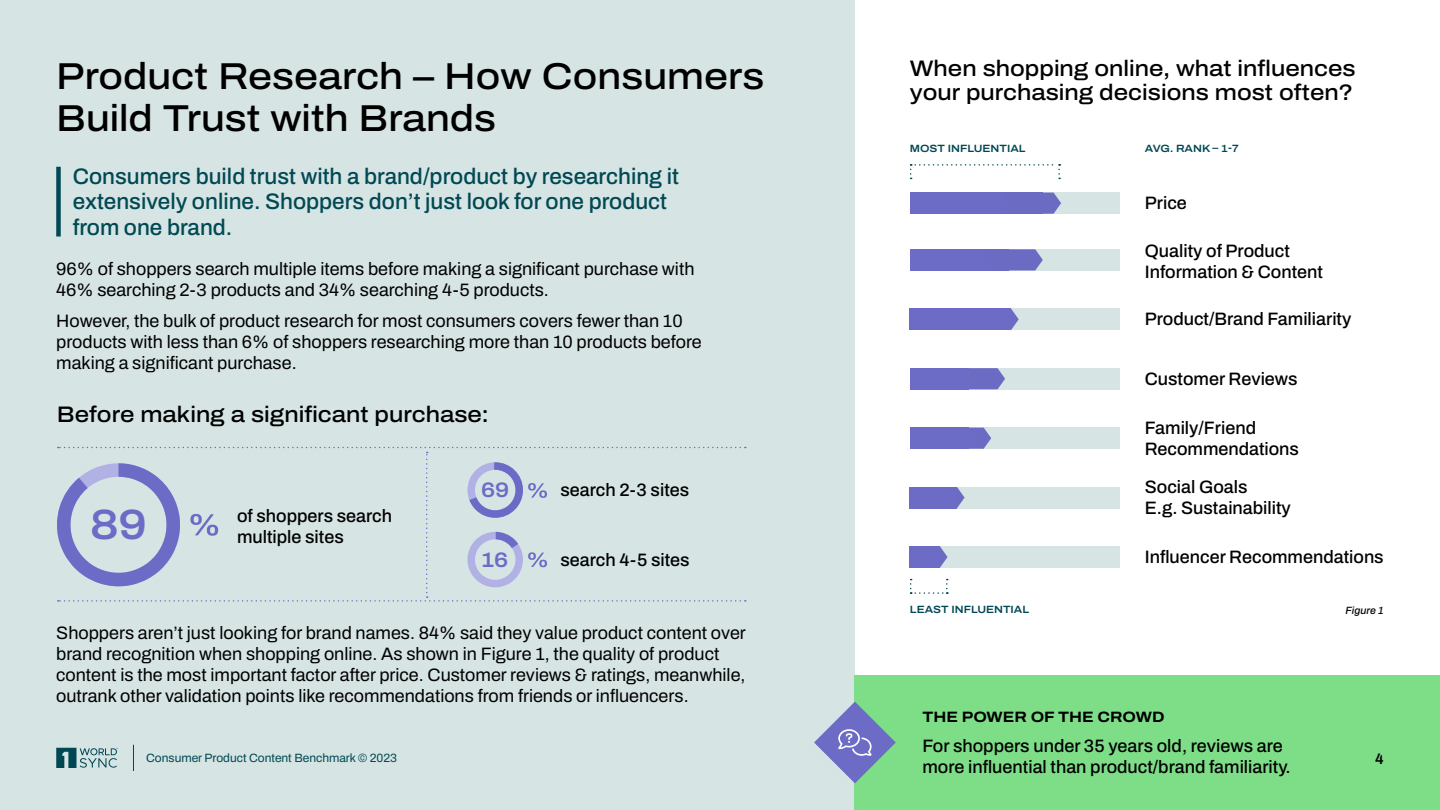
<style>
.page{position:relative;width:1440px;height:810px;background:#fff}
.page>*{position:absolute;margin:0;border:0;box-sizing:border-box;transform-origin:0 0}
.t1{font:600 42.38px "Archivo Semi Expanded";color:#6c6cc7}
.t2{font:500 37.5px/42px "Archivo Semi Expanded";color:#000}
.t3{font:500 22.5px/25.5px "Archivo";color:#004853}
.t4{font:500 22.5px/24px "Archivo Semi Expanded";color:#000}
.t5{font:600 21px "Archivo Semi Expanded";color:#6c6cc7}
.t6{font:18px/21px "Archivo";color:#000}
.t7{font:500 18px/21px "Archivo";color:#000}
.t8{font:700 15px "Archivo Semi Expanded";color:#000}
.t9{font:600 15px "Archivo";color:#000}
.t10{font:12px "Archivo";color:#004853}
.t11{font:600 10.5px "Archivo Semi Expanded";color:#004853}
.t12{font:italic 500 10.5px "Archivo";color:#000}
</style>
<div class="page">
<div style="left:910px;top:368px;width:210px;height:21px;background:#d6e4e3"></div>
<div style="left:910px;top:309px;width:210px;height:21px;background:#d6e4e3"></div>
<div style="left:910px;top:249px;width:210px;height:21px;background:#d6e4e3"></div>
<div style="left:910px;top:193px;width:210px;height:21px;background:#d6e4e3"></div>
<div style="left:0;top:0;width:855px;height:810px;background:#d6e4e3"></div>
<div style="left:910px;top:193px;width:133px;height:21px;background:#6c6cc7"></div>
<div style="left:910px;top:546px;width:210px;height:22px;background:#d6e4e3"></div>
<div style="left:910px;top:487px;width:210px;height:21px;background:#d6e4e3"></div>
<div style="left:910px;top:428px;width:210px;height:21px;background:#d6e4e3"></div>
<div style="left:910px;top:249px;width:99px;height:21px;background:#6c6cc7"></div>
<svg style="left:1011px;top:309px;width:8px;height:21px"></svg>
<svg style="left:969px;top:368px;width:36px;height:21px"></svg>
<svg style="left:957px;top:487px;width:8px;height:21px"></svg>
<svg style="left:940px;top:546px;width:8px;height:22px"></svg>
<svg style="left:969px;top:428px;width:22px;height:21px"></svg>
<div style="left:910px;top:309px;width:101px;height:21px;background:#6c6cc7"></div>
<div style="left:910px;top:368px;width:59px;height:21px;background:#6c6cc7"></div>
<div style="left:910px;top:546px;width:30px;height:22px;background:#6c6cc7"></div>
<div style="left:910px;top:487px;width:47px;height:21px;background:#6c6cc7"></div>
<div style="left:910px;top:428px;width:59px;height:21px;background:#6c6cc7"></div>
<svg style="left:910px;top:579px;width:38px;height:15px"></svg>
<div style="left:855px;top:675px;width:585px;height:135px;background:#7ede88"></div>
<svg style="left:814px;top:702px;width:82px;height:81px"></svg>
<svg style="left:57px;top:447px;width:689px;height:155px"></svg>
<svg style="left:56px;top:748px;width:62px;height:20px"></svg>
<svg style="left:133px;top:745px;width:1px;height:26px"></svg>
<div style="left:56px;top:167px;width:5px;height:70px;background:#004853"></div>
<svg style="left:1043px;top:193px;width:18px;height:21px"></svg>
<svg style="left:910px;top:164px;width:150px;height:15px"></svg>
<svg style="left:1009px;top:249px;width:34px;height:21px"></svg>
<h2 class="t2" style="left:56px;top:55px;width:710px">Product Research – How Consumers<br>Build Trust with Brands</h2>
<p class="t4" style="left:910px;top:56px;width:447px">When shopping online, what influences your purchasing decisions most often?</p>
<p class="t3" style="left:73px;top:163px;width:608px">Consumers build trust with a brand/product by researching it extensively online. Shoppers don’t just look for one product from one brand.</p>
<p class="t6" style="left:56px;top:258px;width:640px">96% of shoppers search multiple items before making a significant purchase with<br>46% searching 2-3 products and 34% searching 4-5 products.</p>
<p class="t6" style="left:56px;top:310px;width:647px">However, the bulk of product research for most consumers covers fewer than 10 products with less than 6% of shoppers researching more than 10 products before making a significant purchase.</p>
<p class="t4" style="left:57px;top:402px;width:433px">Before making a significant purchase:</p>
<h1 class="t1" style="left:90px;top:493px;width:58px">89</h1>
<p class="t7" style="left:237px;top:506px;width:157px">of shoppers search</p>
<p class="t7" style="left:237px;top:527px;width:108px">multiple sites</p>
<p class="t5" style="left:481px;top:475px;width:30px">69</p>
<p class="t7" style="left:560px;top:480px;width:130px">search 2-3 sites</p>
<p class="t5" style="left:481px;top:544px;width:29px">16</p>
<p class="t7" style="left:560px;top:549px;width:131px">search 4-5 sites</p>
<p class="t6" style="left:56px;top:622px;width:691px">Shoppers aren’t just looking for brand names. 84% said they value product content over brand recognition when shopping online. As shown in Figure 1, the quality of product content is the most important factor after price. Customer reviews &amp; ratings, meanwhile, outrank other validation points like recommendations from friends or influencers.</p>
<p class="t10" style="left:146px;top:749px;width:252px">Consumer Product Content Benchmark © 2023</p>
<p class="t11" style="left:910px;top:140px;width:117px">MOST INFLUENTIAL</p>
<p class="t11" style="left:1145px;top:140px;width:96px">AVG. RANK – 1-7</p>
<p class="t7" style="left:1145px;top:193px;width:44px">Price</p>
<p class="t7" style="left:1145px;top:241px;width:180px">Quality of Product<br>Information &amp; Content</p>
<p class="t7" style="left:1145px;top:309px;width:208px">Product/Brand Familiarity</p>
<p class="t7" style="left:1145px;top:368px;width:154px">Customer Reviews</p>
<p class="t7" style="left:1145px;top:417px;width:156px">Family/Friend<br>Recommendations</p>
<p class="t7" style="left:1145px;top:477px;width:148px">Social Goals<br>E.g. Sustainability</p>
<p class="t11" style="left:910px;top:602px;width:121px">LEAST INFLUENTIAL</p>
<p class="t7" style="left:1145px;top:547px;width:240px">Influencer Recommendations</p>
<p class="t12" style="left:1346px;top:602px;width:40px">Figure 1</p>
<p class="t8" style="left:922px;top:706px;width:244px">THE POWER OF THE CROWD</p>
<p class="t7" style="left:922px;top:735px;width:370px">For shoppers under 35 years old, reviews are more influential than product/brand familiarity.</p>
<p class="t9" style="left:1375px;top:748px;width:10px">4</p>
</div>
